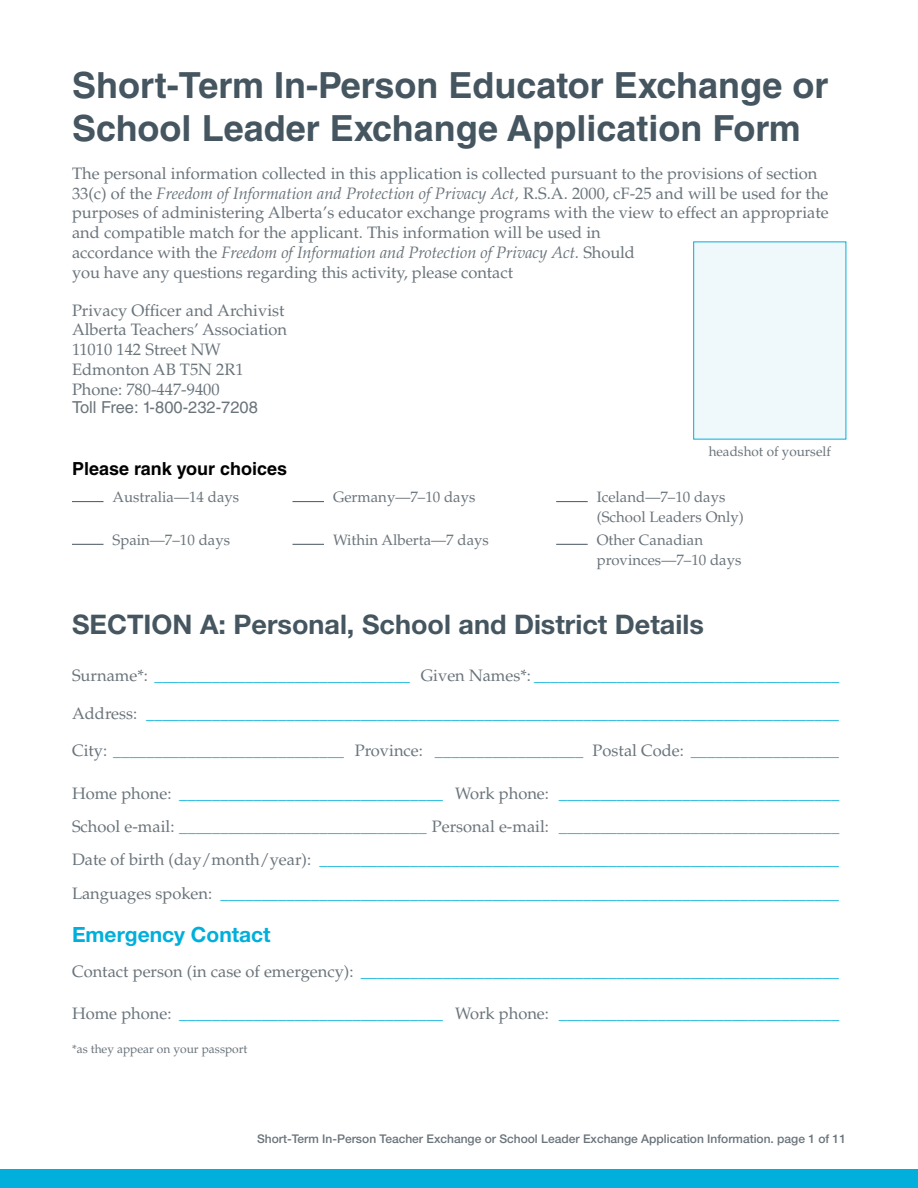
<style>
.page{position:relative;width:918px;height:1188px;background:#fff}
.page>*{position:absolute;margin:0;border:0;box-sizing:border-box;transform-origin:0 0}
.t1{font:700 36px/43.2px "Helvetica LT Std";color:#455660}
.Head-2{font:700 27px "Helvetica Neue LT Std";color:#455660}
.Head-3{font:700 21px "Helvetica Neue LT Std";color:#00afdb}
.small_body{font:700 18px "Helvetica LT Std";color:#000}
.Body_no_indent{font:16.5px/19.8px "Palatino LT Std";color:#6a747b}
.body{font:16.5px "Palatino LT Std";color:#00afdb}
.Body_no_indent-2{font:16.5px "Palatino LT Std";color:#00afdb}
.Body_no_indent-3{font:16.5px "Helvetica LT Std";color:#6a747b}
.Body_no_indent-4{font:15px/19.8px "Palatino LT Std";color:#6a747b}
.Body_Text{font:13.5px "Palatino LT Std";color:#6a747b}
.t2{font:500 12px "Helvetica Neue LT Std";color:#6a747b}
.Body_Text_small{font:12px "Palatino LT Std";color:#6a747b}
.s1{font-style:italic}
.s2{color:#6a747b}
</style>
<div class="page">
<div style="left:0;top:1169px;width:918px;height:19px;background:#00afdb"></div>
<div style="left:693px;top:242px;width:153px;height:197px;background:#eff9fc"></div>
<hr style="left:72px;top:501px;width:32px;height:1px;background:#455560">
<hr style="left:292px;top:501px;width:32px;height:1px;background:#455560">
<hr style="left:556px;top:501px;width:32px;height:1px;background:#455560">
<hr style="left:72px;top:544px;width:32px;height:1px;background:#455560">
<hr style="left:292px;top:544px;width:32px;height:1px;background:#455560">
<hr style="left:556px;top:544px;width:32px;height:1px;background:#455560">
<p class="t1" style="left:72px;top:63px;width:758px">Short-Term In-Person Educator Exchange or<br>School Leader Exchange Application Form</p>
<p class="Body_no_indent" style="left:72px;top:164px;width:758px">The personal information collected in this application is collected pursuant to the provisions of section 33(c) of the <span class="s1">Freedom of Information and Protection of Privacy Act,</span> R.S.A. 2000, cF-25 and will be used for the purposes of administering Alberta’s educator exchange programs with the view to effect an appropriate and compatible match for the applicant. This information will be used in<br>accordance with the <span class="s1">Freedom of Information and Protection of Privacy Act.</span> Should<br>you have any questions regarding this activity, please contact</p>
<p class="Body_no_indent" style="left:72px;top:300px;width:214px">Privacy Officer and Archivist</p>
<p class="Body_no_indent" style="left:72px;top:320px;width:217px">Alberta Teachers’ Association</p>
<p class="Body_no_indent" style="left:72px;top:340px;width:151px">11010 142 Street NW</p>
<p class="Body_no_indent" style="left:72px;top:360px;width:173px">Edmonton AB T5N 2R1</p>
<p class="Body_no_indent" style="left:72px;top:380px;width:149px">Phone: 780-447-9400</p>
<p class="Body_no_indent-3" style="left:72px;top:397px;width:187px">Toll Free: 1-800-232-7208</p>
<p class="Body_Text" style="left:709px;top:443px;width:124px">headshot of yourself</p>
<p class="small_body" style="left:72px;top:457px;width:217px">Please rank your choices</p>
<p class="Body_no_indent-4" style="left:112px;top:487px;width:128px">Australia—14 days</p>
<p class="Body_no_indent-4" style="left:333px;top:487px;width:144px">Germany—7–10 days</p>
<p class="Body_no_indent-4" style="left:597px;top:487px;width:149px">Iceland—7–10 days (School Leaders Only)</p>
<p class="Body_no_indent-4" style="left:112px;top:530px;width:119px">Spain—7–10 days</p>
<p class="Body_no_indent-4" style="left:333px;top:530px;width:157px">Within Alberta—7 days</p>
<p class="Body_no_indent-4" style="left:597px;top:530px;width:146px">Other Canadian provinces—7–10 days</p>
<p class="Head-2" style="left:72px;top:608px;width:633px">SECTION A: Personal, School and District Details</p>
<p class="Body_no_indent-2" style="left:72px;top:665px;width:769px"><span class="s2">Surname*:</span> _______________________________ <span class="s2">Given Names*:</span> _____________________________________</p>
<p class="Body_no_indent-2" style="left:72px;top:703px;width:769px"><span class="s2">Address:</span> ____________________________________________________________________________________</p>
<p class="Body_no_indent-2" style="left:72px;top:741px;width:769px"><span class="s2">City:</span> ____________________________ <span class="s2">Province:</span> __________________ <span class="s2">Postal Code:</span> __________________</p>
<p class="body" style="left:72px;top:783px;width:769px"><span class="s2">Home phone:</span> ________________________________ <span class="s2">Work phone:</span> __________________________________</p>
<p class="body" style="left:72px;top:817px;width:769px"><span class="s2">School e-mail:</span> ______________________________ <span class="s2">Personal e-mail:</span> __________________________________</p>
<p class="body" style="left:72px;top:850px;width:769px"><span class="s2">Date of birth (day/month/year):</span> _______________________________________________________________</p>
<p class="body" style="left:72px;top:883px;width:769px"><span class="s2">Languages spoken:</span> ___________________________________________________________________________</p>
<p class="Head-3" style="left:72px;top:921px;width:200px">Emergency Contact</p>
<p class="Body_no_indent-2" style="left:72px;top:961px;width:769px"><span class="s2">Contact person (in case of emergency):</span> __________________________________________________________</p>
<p class="body" style="left:72px;top:1004px;width:769px"><span class="s2">Home phone:</span> ________________________________ <span class="s2">Work phone:</span> __________________________________</p>
<p class="Body_Text_small" style="left:72px;top:1042px;width:177px">*as they appear on your passport</p>
<p class="t2" style="left:257px;top:1131px;width:590px">Short-Term In-Person Teacher Exchange or School Leader Exchange Application Information. page 1 of 11</p>
</div>
